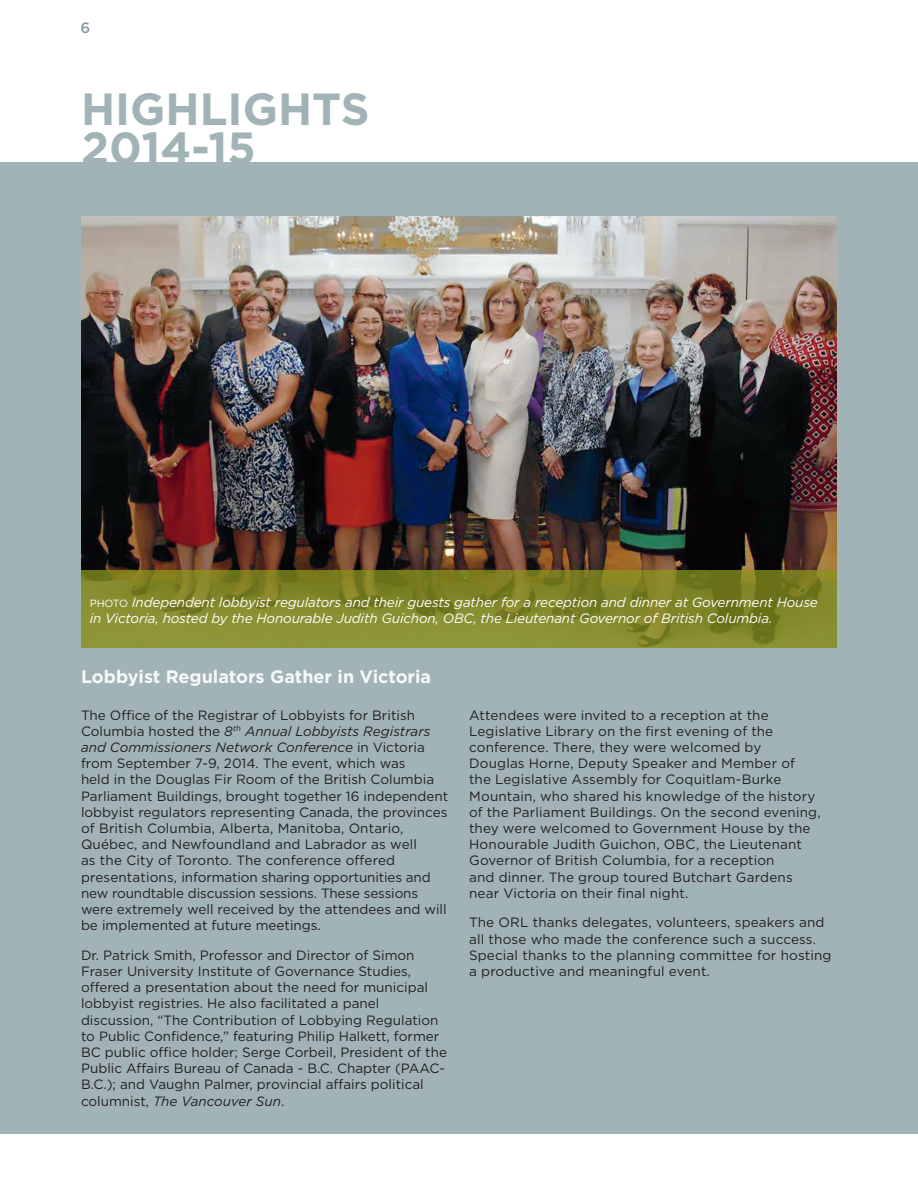
<style>
.page{position:relative;width:918px;height:1188px;background:#fff}
.page>*{position:absolute;margin:0;border:0;box-sizing:border-box;transform-origin:0 0}
.main_headline{font:700 45px/39px "Gotham";color:#a1b3b7}
.t1{font:700 18px "Gotham";color:#f7f9f9}
.t2{font:500 15px "Gotham";color:#899a9e}
.body_text{font:13.5px/16.2px "Gotham";color:#231f20}
.body_text-2{font:italic 13.5px/16.2px "Gotham";letter-spacing:-.01em;color:#fff}
.s1{font-style:normal;font-size:10.5px}
.s2{font-style:italic}
</style>
<div class="page">
<div style="left:0;top:162px;width:918px;height:972px;background:#a1b3b7"></div>
<img style="left:81px;top:216px;width:756px;height:355px">
<svg style="left:81px;top:571px;width:756px;height:77px;background:#81872a"></svg>
<p class="t2" style="left:81px;top:20px;width:11px">6</p>
<p class="main_headline" style="left:81px;top:88px;width:290px">HIGHLIGHTS<br>2014-15</p>
<p class="body_text-2" style="left:90px;top:594px;width:730px"><span class="s1">PHOTO</span> Independent lobbyist regulators and their guests gather for a reception and dinner at Government House in Victoria, hosted by the Honourable Judith Guichon, OBC, the Lieutenant Governor of British Columbia.</p>
<p class="t1" style="left:81px;top:666px;width:352px">Lobbyist Regulators Gather in Victoria</p>
<p class="body_text" style="left:81px;top:706px;width:369px">The Office of the Registrar of Lobbyists for British Columbia hosted the <span class="s2">8</span><sup>th</sup> <span class="s2">Annual Lobbyists Registrars and Commissioners Network Conference</span> in Victoria from September 7-9, 2014. The event, which was<br>held in the Douglas Fir Room of the British Columbia Parliament Buildings, brought together 16 independent lobbyist regulators representing Canada, the provinces of British Columbia, Alberta, Manitoba, Ontario, Québec, and Newfoundland and Labrador as well<br>as the City of Toronto. The conference offered presentations, information sharing opportunities and new roundtable discussion sessions. These sessions were extremely well received by the attendees and will be implemented at future meetings.</p>
<p class="body_text" style="left:81px;top:947px;width:368px">Dr. Patrick Smith, Professor and Director of Simon Fraser University Institute of Governance Studies, offered a presentation about the need for municipal lobbyist registries. He also facilitated a panel discussion, “The Contribution of Lobbying Regulation to Public Confidence,” featuring Philip Halkett, former BC public office holder; Serge Corbeil, President of the Public Affairs Bureau of Canada - B.C. Chapter (PAAC-B.C.); and Vaughn Palmer, provincial affairs political columnist, <span class="s2">The Vancouver Sun</span>.</p>
<p class="body_text" style="left:469px;top:706px;width:353px">Attendees were invited to a reception at the Legislative Library on the first evening of the conference. There, they were welcomed by<br>Douglas Horne, Deputy Speaker and Member of<br>the Legislative Assembly for Coquitlam-Burke Mountain, who shared his knowledge of the history of the Parliament Buildings. On the second evening, they were welcomed to Government House by the Honourable Judith Guichon, OBC, the Lieutenant Governor of British Columbia, for a reception<br>and dinner. The group toured Butchart Gardens near Victoria on their final night.</p>
<p class="body_text" style="left:469px;top:914px;width:364px">The ORL thanks delegates, volunteers, speakers and all those who made the conference such a success.<br>Special thanks to the planning committee for hosting a productive and meaningful event.</p>
</div>
